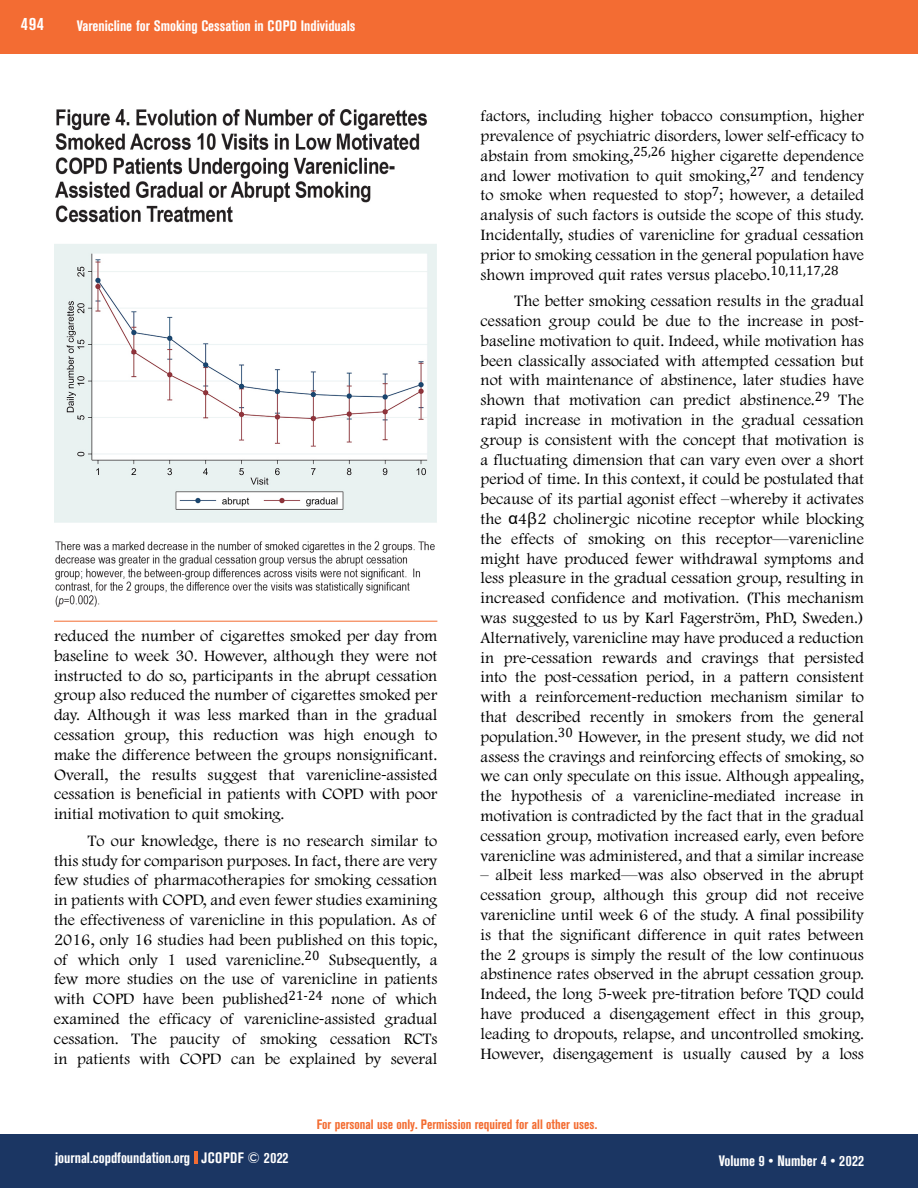
<style>
.page{position:relative;width:918px;height:1188px;background:#fff}
.page>*{position:absolute;margin:0;border:0;box-sizing:border-box;transform-origin:0 0}
.t1{font:700 condensed 18px "Akzidenz Grotesk BE";color:#fff}
.t2{font:300 16.5px/19.8px "Footlight MT Pro";color:#000;text-align:justify}
.t3{font:700 condensed 15px "Akzidenz Grotesk BE";color:#fff}
.t4{font:700 condensed 13.5px "Akzidenz Grotesk BE";color:#f36c31}
.s1{font-family:"Myriad Pro";font-weight:400}
.s2{font-family:"Arial";font-weight:400}
.s3{font-family:"Bookman Old Style";font-weight:400}
</style>
<div class="page">
<div style="left:0;top:1134px;width:918px;height:54px;background:#1b3663"></div>
<div style="left:0;top:0;width:918px;height:54px;background:#f36c33"></div>
<svg style="left:194px;top:1152px;width:3px;height:12px"></svg>
<hr style="left:54px;top:621px;width:383px;height:1px;background:#f36c31">
<img style="left:54px;top:109px;width:383px;height:498px">
<p class="t1" style="left:21px;top:13px;width:25px">494</p>
<p class="t3" style="left:77px;top:17px;width:280px">Varenicline for Smoking Cessation in COPD Individuals</p>
<p class="t2" style="left:54px;top:626px;width:385px">reduced the number of cigarettes smoked per day from baseline to week 30. However, although they were not instructed to do so, participants in the abrupt cessation group also reduced the number of cigarettes smoked per day. Although it was less marked than in the gradual cessation group, this reduction was high enough to make the difference between the groups nonsignificant.<br>Overall, the results suggest that varenicline<span class="s1">-</span>assisted cessation is beneficial in patients with COPD with poor initial motivation to quit smoking.</p>
<p class="t2" style="left:54px;top:831px;width:385px;text-indent:34px">To our knowledge, there is no research similar to this study for comparison purposes. In fact, there are very few studies of pharmacotherapies for smoking cessation in patients with COPD, and even fewer studies examining the effectiveness of varenicline in this population. As of 2016, only 16 studies had been published on this topic, of which only 1 used varenicline.<sup>20</sup> Subsequently, a few more studies on the use of varenicline in patients with COPD have been published<sup>21-24</sup> none of which examined the efficacy of varenicline<span class="s1">-</span>assisted gradual cessation. The paucity of smoking cessation RCTs in patients with COPD can be explained by several</p>
<p class="t2" style="left:481px;top:107px;width:385px">factors, including higher tobacco consumption, higher prevalence of psychiatric disorders, lower self<span class="s1">-</span>efficacy to abstain from smoking,<sup>25,26</sup> higher cigarette dependence and lower motivation to quit smoking,<sup>27</sup> and tendency to smoke when requested to stop<sup>7</sup>; however, a detailed analysis of such factors is outside the scope of this study.<br>Incidentally, studies of varenicline for gradual cessation prior to smoking cessation in the general population have shown improved quit rates versus placebo.<sup>10,11,17,28</sup></p>
<p class="t2" style="left:481px;top:292px;width:385px;text-indent:34px">The better smoking cessation results in the gradual cessation group could be due to the increase in post&shy;baseline motivation to quit. Indeed, while motivation has been classically associated with attempted cessation but not with maintenance of abstinence, later studies have shown that motivation can predict abstinence.<sup>29</sup> The rapid increase in motivation in the gradual cessation group is consistent with the concept that motivation is a fluctuating dimension that can vary even over a short period of time. In this context, it could be postulated that because of its partial agonist effect –whereby it activates the <span class="s2">α</span>4<span class="s3">β</span>2 cholinergic nicotine receptor while blocking the effects of smoking on this receptor—varenicline might have produced fewer withdrawal symptoms and less pleasure in the gradual cessation group, resulting in increased confidence and motivation. (This mechanism was suggested to us by Karl Fagerström, PhD, Sweden.)<br>Alternatively, varenicline may have produced a reduction in pre<span class="s1">-</span>cessation rewards and cravings that persisted into the post<span class="s1">-</span>cessation period, in a pattern consistent with a reinforcement<span class="s1">-</span>reduction mechanism similar to that described recently in smokers from the general population.<sup>30</sup> However, in the present study, we did not assess the cravings and reinforcing effects of smoking, so we can only speculate on this issue. Although appealing, the hypothesis of a varenicline<span class="s1">-</span>mediated increase in motivation is contradicted by the fact that in the gradual cessation group, motivation increased early, even before varenicline was administered, and that a similar increase</p>
<p class="t2" style="left:481px;top:866px;width:385px">– albeit less marked—was also observed in the abrupt cessation group, although this group did not receive varenicline until week 6 of the study. A final possibility is that the significant difference in quit rates between the 2 groups is simply the result of the low continuous abstinence rates observed in the abrupt cessation group.<br>Indeed, the long 5<span class="s1">-</span>week pre<span class="s1">-</span>titration before TQD could have produced a disengagement effect in this group, leading to dropouts, relapse, and uncontrolled smoking.<br>However, disengagement is usually caused by a loss</p>
<p class="t4" style="left:317px;top:1117px;width:282px">For personal use only. Permission required for all other uses.</p>
<p class="t3" style="left:55px;top:1149px;width:235px">journal.copdfoundation.org JCOPDF © 2022</p>
<p class="t3" style="left:719px;top:1152px;width:147px">Volume 9 • Number 4 • 2022</p>
</div>
